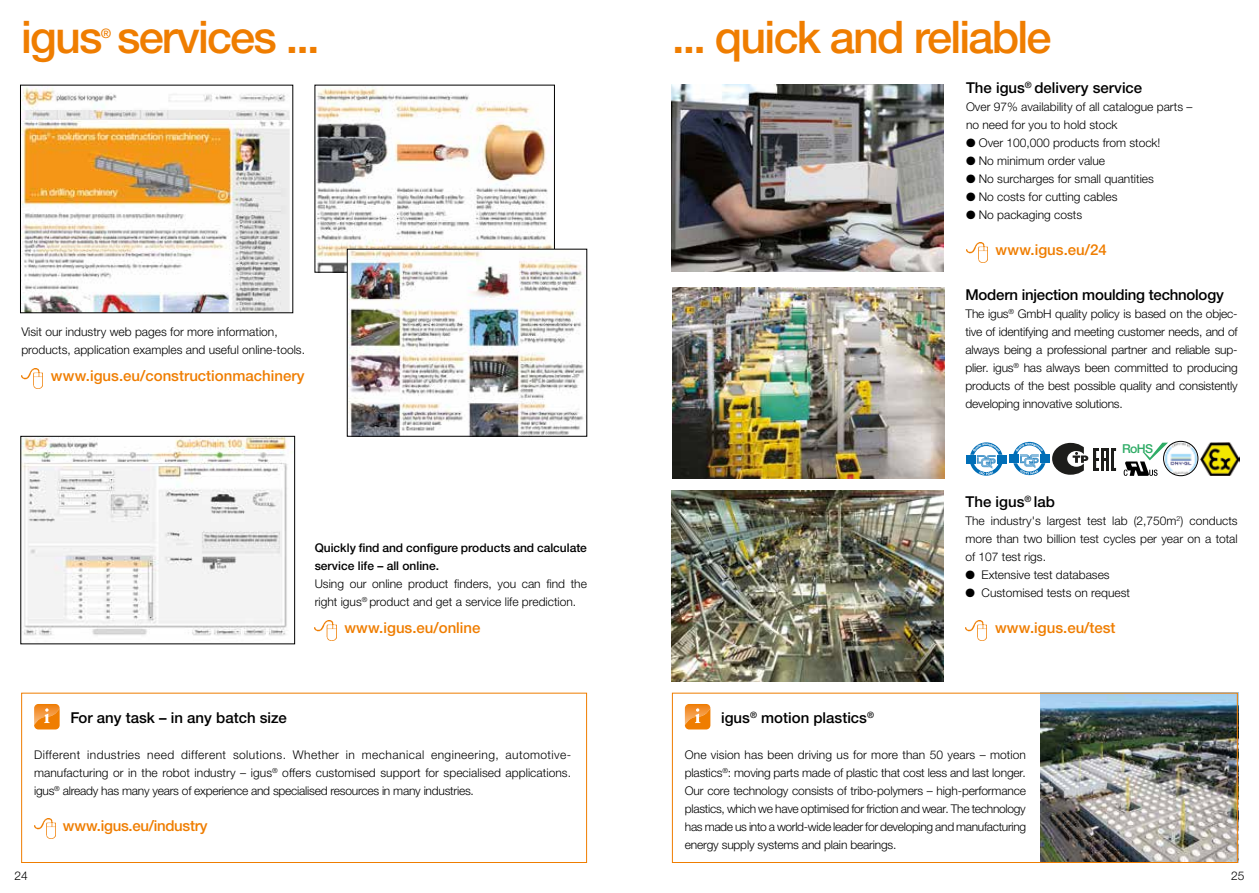
<style>
.page{position:relative;width:1259px;height:893px;background:#fff}
.page>*{position:absolute;margin:0;border:0;box-sizing:border-box;transform-origin:0 0}
.t1{font:500 45px "Helvetica Neue LTW1 G";letter-spacing:-.04em;color:#ef7d00}
.t2{font:500 15px "Helvetica Neue LTW1 G";color:#000}
.t3{font:500 15px "Helvetica Neue LTW1 G";color:#ef7d00}
.t4{font:500 15px "Helvetica Neue LTW1 G";letter-spacing:-.02em;color:#ef7d00}
.t5{font:500 13.05px "Helvetica Neue LTW1 G";color:#ef7d00}
.t6{font:500 12.3px "Helvetica Neue LT";color:#2fac66}
.t7{font:300 12px/18px "Helvetica Neue LTW1 G";color:#000;text-align:justify}
.t8{font:500 12px/18px "Helvetica Neue LTW1 G";color:#000}
</style>
<div class="page">
<img style="left:22px;top:87px;width:268px;height:224px">
<div style="left:20px;top:85px;width:273px;height:228px;border:1px solid #000"></div>
<img style="left:317px;top:87px;width:235px;height:183px">
<img style="left:349px;top:251px;width:235px;height:183px">
<img style="left:1040px;top:693px;width:198px;height:170px">
<img style="left:671px;top:85px;width:272px;height:186px">
<img style="left:672px;top:287px;width:272px;height:191px">
<div style="left:672px;top:693px;width:565px;height:170px;border:1px solid #ef7d00"></div>
<svg style="left:685px;top:704px;width:25px;height:25px"></svg>
<img style="left:671px;top:490px;width:272px;height:191px">
<svg style="left:1123px;top:443px;width:41px;height:33px"></svg>
<svg style="left:966px;top:442px;width:150px;height:34px"></svg>
<img style="left:1164px;top:442px;width:33px;height:32px">
<div style="left:1163px;top:441px;width:35px;height:35px;border:1px solid #000;border-radius:50%"></div>
<div style="left:21px;top:693px;width:566px;height:170px;border:1px solid #ef7d00"></div>
<svg style="left:34px;top:704px;width:26px;height:25px"></svg>
<img style="left:23px;top:438px;width:269px;height:198px">
<div style="left:21px;top:436px;width:274px;height:208px;border:1px solid #000"></div>
<img style="left:1200px;top:442px;width:39px;height:34px">
<img style="left:21px;top:368px;width:22px;height:21px">
<img style="left:966px;top:242px;width:21px;height:21px">
<img style="left:965px;top:620px;width:21px;height:21px">
<img style="left:34px;top:818px;width:21px;height:21px">
<img style="left:315px;top:620px;width:21px;height:21px">
<h1 class="t1" style="left:21px;top:10px;width:300px">igus services ...</h1>
<p class="t5" style="left:101px;top:26px;width:12px">®</p>
<p class="t7" style="left:21px;top:323px;width:285px">Visit our industry web pages for more information, products, application examples and useful online-tools.</p>
<p class="t3" style="left:51px;top:367px;width:255px">www.igus.eu/constructionmachinery</p>
<p class="t8" style="left:315px;top:539px;width:274px">Quickly find and configure products and calculate service life – all online.</p>
<p class="t7" style="left:315px;top:575px;width:274px">Using our online product finders, you can find the right igus<sup>®</sup> product and get a service life prediction.</p>
<p class="t3" style="left:344px;top:619px;width:138px">www.igus.eu/online</p>
<p class="t2" style="left:70px;top:709px;width:218px">For any task – in any batch size</p>
<p class="t7" style="left:34px;top:746px;width:539px">Different industries need different solutions. Whether in mechanical engineering, automotive&shy;manufacturing or in the robot industry – igus<sup>®</sup> offers customised support for specialised applications. igus<sup>®</sup> already has many years of experience and specialised resources in many industries.</p>
<p class="t4" style="left:63px;top:817px;width:146px">www.igus.eu/industry</p>
<h1 class="t1" style="left:672px;top:10px;width:381px">... quick and reliable</h1>
<p class="t2" style="left:966px;top:79px;width:178px">The igus<sup>®</sup> delivery service</p>
<p class="t7" style="left:966px;top:98px;width:228px">Over 97% availability of all catalogue parts – no need for you to hold stock</p>
<p class="t7" style="left:966px;top:134px;width:196px">● Over 100,000 products from stock!</p>
<p class="t7" style="left:966px;top:152px;width:141px">● No minimum order value</p>
<p class="t7" style="left:966px;top:170px;width:189px">● No surcharges for small quantities</p>
<p class="t7" style="left:966px;top:188px;width:153px">● No costs for cutting cables</p>
<p class="t7" style="left:966px;top:206px;width:118px">● No packaging costs</p>
<p class="t3" style="left:995px;top:241px;width:113px">www.igus.eu/24</p>
<p class="t2" style="left:965px;top:286px;width:260px">Modern injection moulding technology</p>
<p class="t7" style="left:965px;top:305px;width:274px">The igus<sup>®</sup> GmbH quality policy is based on the objec&shy;tive of identifying and meeting customer needs, and of always being a professional partner and reliable sup&shy;plier. igus<sup>®</sup> has always been committed to producing products of the best possible quality and consistently developing innovative solutions.</p>
<p class="t6" style="left:1122px;top:441px;width:33px">RoHS</p>
<p class="t2" style="left:965px;top:493px;width:91px">The igus<sup>®</sup> lab</p>
<p class="t7" style="left:965px;top:512px;width:274px">The industry's largest test lab (2,750m<sup>2</sup>) conducts more than two billion test cycles per year on a total of 107 test rigs.</p>
<p class="t7" style="left:965px;top:566px;width:146px">● Extensive test databases</p>
<p class="t7" style="left:965px;top:584px;width:166px">● Customised tests on request</p>
<p class="t3" style="left:995px;top:619px;width:122px">www.igus.eu/test</p>
<p class="t2" style="left:721px;top:709px;width:154px">igus<sup>®</sup> motion plastics<sup>®</sup></p>
<p class="t7" style="left:685px;top:746px;width:343px">One vision has been driving us for more than 50 years – motion plastics<sup>®</sup>: moving parts made of plastic that cost less and last longer.<br>Our core technology consists of tribo-polymers – high-performance plastics, which we have optimised for friction and wear. The technology has made us into a world-wide leader for developing and manufacturing energy supply systems and plain bearings.</p>
<p class="t7" style="left:15px;top:867px;width:15px">24</p>
<p class="t7" style="left:1231px;top:867px;width:15px">25</p>
</div>
